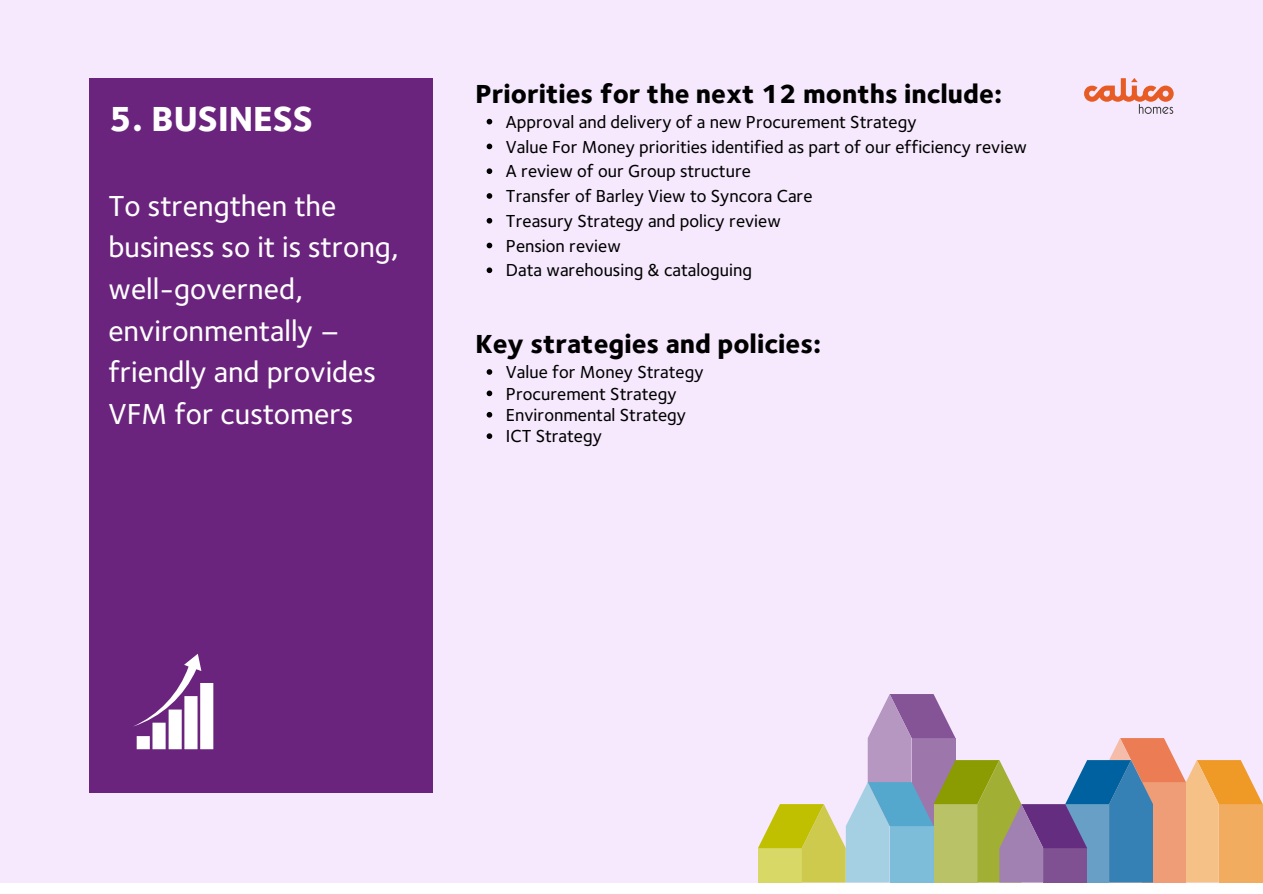
<style>
.page{position:relative;width:1263px;height:894px;background:#fff}
.page>*{position:absolute;margin:0;border:0;box-sizing:border-box;transform-origin:0 0}
.t1{font:800 36px "Foundry Sterling";color:#fff}
.t2{font:500 30px/41.7px "Foundry Sterling";color:#fff}
.t3{font:800 27px "Foundry Sterling";color:#000}
.t4{font:500 18px/24.8px "Foundry Sterling";color:#000}
</style>
<div class="page">
<div style="left:0;top:0;width:1263px;height:882px;background:#f6e9fd"></div>
<div style="left:89px;top:78px;width:344px;height:714px;background:#6b247d"></div>
<svg style="left:487px;top:369px;width:5px;height:5px"></svg>
<svg style="left:487px;top:390px;width:5px;height:6px"></svg>
<svg style="left:487px;top:412px;width:5px;height:5px"></svg>
<svg style="left:487px;top:433px;width:5px;height:6px"></svg>
<svg style="left:487px;top:119px;width:5px;height:5px"></svg>
<svg style="left:487px;top:143px;width:5px;height:6px"></svg>
<svg style="left:487px;top:168px;width:5px;height:6px"></svg>
<svg style="left:487px;top:193px;width:5px;height:6px"></svg>
<svg style="left:487px;top:218px;width:5px;height:5px"></svg>
<svg style="left:487px;top:242px;width:5px;height:6px"></svg>
<svg style="left:487px;top:267px;width:5px;height:6px"></svg>
<svg style="left:758px;top:694px;width:505px;height:188px"></svg>
<svg style="left:1084px;top:78px;width:90px;height:36px"></svg>
<svg style="left:133px;top:654px;width:80px;height:95px"></svg>
<h1 class="t1" style="left:108px;top:97px;width:206px">5. BUSINESS</h1>
<h2 class="t2" style="left:108px;top:185px;width:292px">To strengthen the business so it is strong, well-governed, environmentally – friendly and provides<br>VFM for customers</h2>
<h3 class="t3" style="left:475px;top:77px;width:528px">Priorities for the next 12 months include:</h3>
<p class="t4" style="left:506px;top:110px;width:523px">Approval and delivery of a new Procurement Strategy<br>Value For Money priorities identified as part of our efficiency review A review of our Group structure<br>Transfer of Barley View to Syncora Care<br>Treasury Strategy and policy review<br>Pension review<br>Data warehousing &amp; cataloguing</p>
<h3 class="t3" style="left:475px;top:327px;width:347px">Key strategies and policies:</h3>
<p class="t4" style="left:506px;top:361px;width:199px;line-height:21.3px">Value for Money Strategy<br>Procurement Strategy<br>Environmental Strategy<br>ICT Strategy</p>
</div>
